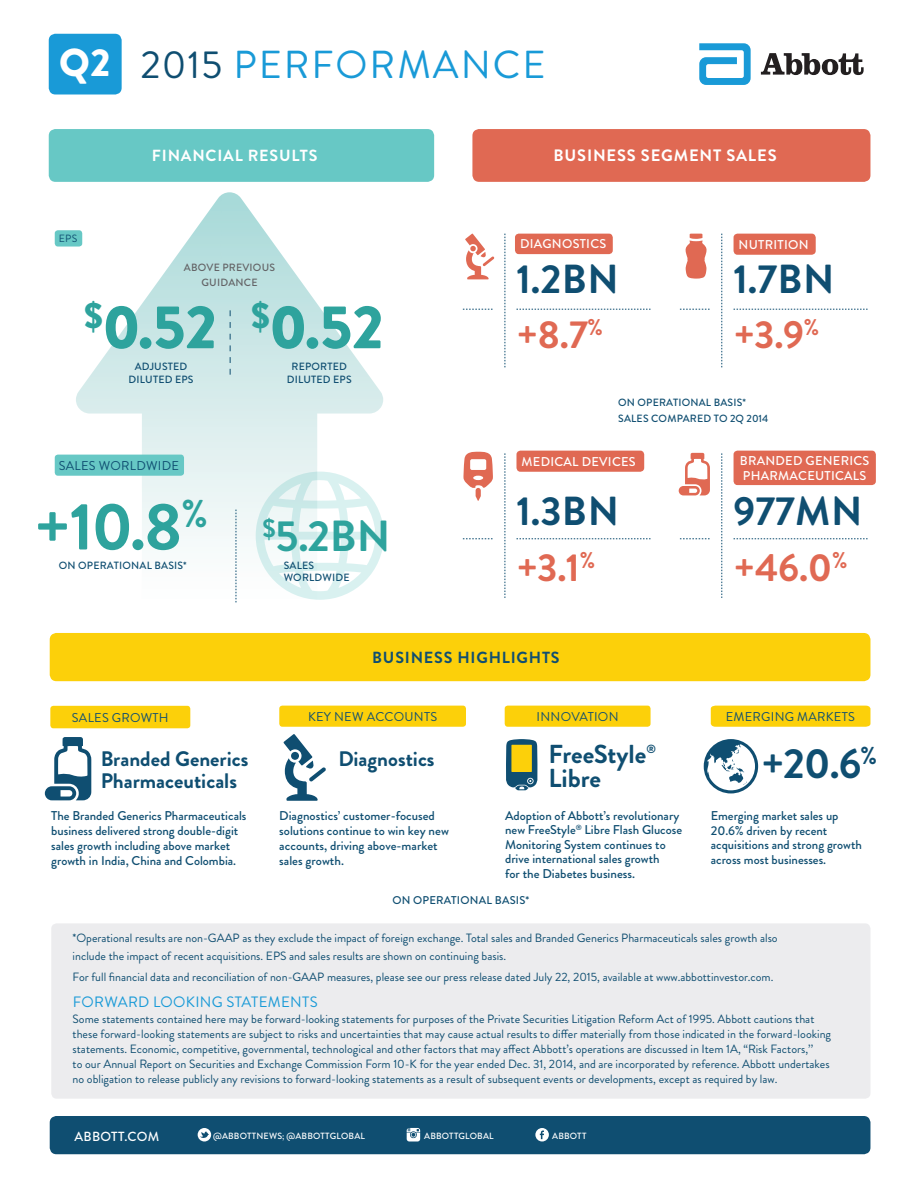
<style>
.page{position:relative;width:918px;height:1188px;background:#fff}
.page>*{position:absolute;margin:0;border:0;box-sizing:border-box;transform-origin:0 0}
.t1{font:700 66.45px "Brandon Grotesque";color:#2ea39d}
.t2{font:900 61.35px "Brandon Grotesque";color:#2ea39d}
.t3{font:700 43.5px "Brandon Grotesque";color:#2ea39d}
.t4{font:700 42px "Brandon Grotesque";color:#0f4e71}
.t5{font:700 40.5px "Brandon Grotesque";letter-spacing:.005em;color:#0f4e71}
.t6{font:700 39px "Brandon Grotesque";color:#e06953}
.t7{font:39px "Brandon Grotesque";letter-spacing:.05em;color:#199ad7}
.t8{font:900 39px "Brandon Grotesque";color:#fff}
.t9{font:700 25.95px/24px "Brandon Grotesque";color:#0f4e71}
.t10{font:700 21px/22.4px "Brandon Grotesque";color:#0f4e71}
.t11{font:700 16.5px "Brandon Grotesque";letter-spacing:.05em;color:#fff}
.t12{font:700 16.05px "Brandon Grotesque";letter-spacing:.05em;color:#0f4e71}
.t13{font:700 16.05px "Brandon Grotesque";letter-spacing:.05em;color:#fff}
.t14{font:15px "Brandon Grotesque";color:#199ad7}
.t15{font:500 13.2px "Brandon Grotesque";letter-spacing:.03em;color:#fff}
.t16{font:500 12.75px/15px "Brandon Grotesque";color:#0f4e71}
.t17{font:12.75px "Brandon Grotesque";letter-spacing:.02em;color:#0f4e71}
.t18{font:500 12.75px "Brandon Grotesque";letter-spacing:.02em;color:#fff}
.t19{font:12px/15px "Brandon Grotesque";color:#0f4e71}
.t20{font:500 11.25px "Brandon Grotesque";letter-spacing:.02em;color:#0f4e71}
.t21{font:500 10.5px/13.5px "Brandon Grotesque";letter-spacing:.02em;color:#0f4e71}
.t22{font:500 10.5px "Brandon Grotesque";letter-spacing:.02em;color:#636366}
.t23{font:10.5px "Brandon Grotesque";color:#0f4e71}
.t24{font:500 9px "Brandon Grotesque";letter-spacing:.02em;color:#fff}
.s1{color:#0f4e71}
</style>
<div class="page">
<div style="left:51px;top:923px;width:819px;height:176px;background:#ececee;border-radius:5px"></div>
<div style="left:49px;top:129px;width:385px;height:53px;background:#67c8c5;border-radius:7px"></div>
<svg style="left:76px;top:192px;width:307px;height:490px"></svg>
<div style="left:55px;top:230px;width:27px;height:17px;background:#67c8c5;border-radius:3px"></div>
<svg style="left:256px;top:472px;width:128px;height:128px"></svg>
<div style="left:55px;top:455px;width:129px;height:21px;background:#67c8c5;border-radius:3px"></div>
<svg style="left:236px;top:510px;width:1px;height:92px"></svg>
<div style="left:472px;top:129px;width:398px;height:53px;background:#e06953;border-radius:7px"></div>
<div style="left:515px;top:234px;width:98px;height:20px;background:#e06953;border-radius:4px"></div>
<svg style="left:505px;top:234px;width:1px;height:133px"></svg>
<svg style="left:516px;top:309px;width:135px;height:1px"></svg>
<svg style="left:463px;top:309px;width:30px;height:1px"></svg>
<svg style="left:465px;top:234px;width:29px;height:45px"></svg>
<div style="left:734px;top:234px;width:82px;height:21px;background:#e06953;border-radius:4px"></div>
<svg style="left:722px;top:234px;width:1px;height:133px"></svg>
<svg style="left:734px;top:309px;width:134px;height:1px"></svg>
<svg style="left:680px;top:309px;width:30px;height:1px"></svg>
<svg style="left:685px;top:234px;width:22px;height:45px"></svg>
<div style="left:516px;top:451px;width:128px;height:21px;background:#e06953;border-radius:4px"></div>
<svg style="left:505px;top:453px;width:1px;height:145px"></svg>
<svg style="left:516px;top:539px;width:135px;height:1px"></svg>
<svg style="left:463px;top:539px;width:30px;height:1px"></svg>
<svg style="left:463px;top:452px;width:30px;height:49px"></svg>
<svg style="left:679px;top:453px;width:31px;height:42px"></svg>
<div style="left:734px;top:451px;width:142px;height:34px;background:#e06953;border-radius:4px"></div>
<svg style="left:722px;top:453px;width:1px;height:145px"></svg>
<svg style="left:734px;top:539px;width:134px;height:1px"></svg>
<svg style="left:680px;top:539px;width:30px;height:1px"></svg>
<div style="left:50px;top:633px;width:820px;height:48px;background:#fcd00a;border-radius:7px"></div>
<div style="left:50px;top:1116px;width:820px;height:38px;background:#0f4e71;border-radius:7px"></div>
<svg style="left:198px;top:1128px;width:13px;height:14px"></svg>
<svg style="left:407px;top:1128px;width:13px;height:14px"></svg>
<svg style="left:535px;top:1128px;width:14px;height:14px"></svg>
<svg style="left:699px;top:43px;width:52px;height:42px"></svg>
<svg style="left:761px;top:53px;width:103px;height:22px"></svg>
<div style="left:49px;top:34px;width:73px;height:60px;background:#199ad7;border-radius:7px"></div>
<svg style="left:230px;top:310px;width:1px;height:65px"></svg>
<svg style="left:45px;top:737px;width:46px;height:63px"></svg>
<div style="left:505px;top:706px;width:146px;height:21px;background:#fcd00a;border-radius:3px"></div>
<svg style="left:506px;top:739px;width:32px;height:51px;background:#7b8e5e"></svg>
<div style="left:279px;top:706px;width:187px;height:21px;background:#fcd00a;border-radius:3px"></div>
<div style="left:50px;top:706px;width:140px;height:22px;background:#fcd00a;border-radius:3px"></div>
<div style="left:711px;top:706px;width:159px;height:21px;background:#fcd00a"></div>
<svg style="left:704px;top:739px;width:54px;height:54px"></svg>
<svg style="left:283px;top:734px;width:43px;height:67px"></svg>
<h3 class="t8" style="left:59px;top:35px;width:53px">q2</h3>
<p class="t23" style="left:59px;top:231px;width:20px">EPS</p>
<h3 class="t7" style="left:140px;top:38px;width:407px"><span class="s1">2015</span> PERFORMANCE</h3>
<h3 class="t13" style="left:152px;top:144px;width:167px">FINANCIAL RESULTS</h3>
<h3 class="t11" style="left:554px;top:144px;width:225px">BUSINESS SEGMENT SALES</h3>
<p class="t22" style="left:184px;top:260px;width:46px">ABOVE PRE</p>
<p class="t22" style="left:242px;top:260px;width:34px">VIOUS</p>
<p class="t22" style="left:202px;top:275px;width:23px">GUIDAN</p>
<p class="t22" style="left:244px;top:275px;width:14px">CE</p>
<p class="t18" style="left:520px;top:235px;width:88px">DIAGNOSTI CS</p>
<h3 class="t5" style="left:516px;top:251px;width:104px">1.2BN</h3>
<p class="t18" style="left:739px;top:235px;width:28px">NUTRITION</p>
<h3 class="t5" style="left:734px;top:251px;width:102px">1.7BN</h3>
<h2 class="t2" style="left:84px;top:284px;width:301px"><sup>$</sup>0.52 <sup>$</sup>0.52</h2>
<p class="t21" style="left:287px;top:359px;width:32px;text-indent:5px">REPORTED<br>DILUTED</p>
<p class="t21" style="left:129px;top:359px;width:47px;text-indent:6px">ADJUSTED<br>DILUTED</p>
<p class="t21" style="left:175px;top:373px;width:20px">EP S</p>
<p class="t21" style="left:333px;top:373px;width:20px">EP S</p>
<p class="t17" style="left:59px;top:456px;width:122px">SALES WORLDWIDE</p>
<h1 class="t1" style="left:34px;top:480px;width:175px">+10.8<sup>%</sup></h1>
<p class="t21" style="left:59px;top:559px;width:129px">On Operational Basis*</p>
<h3 class="t3" style="left:263px;top:506px;width:129px"><sup>$</sup>5.2BN</h3>
<p class="t21" style="left:284px;top:559px;width:68px;line-height:12px">Sales<br>Worldwide</p>
<h3 class="t6" style="left:516px;top:308px;width:88px">+8.7<sup>%</sup></h3>
<h3 class="t6" style="left:734px;top:308px;width:87px">+3.9<sup>%</sup></h3>
<p class="t21" style="left:618px;top:394px;width:152px;line-height:16.4px">On Operational Basis*<br>Sales compared to 2q 2014</p>
<p class="t18" style="left:522px;top:452px;width:116px">MEDICAL DEVICES</p>
<h3 class="t5" style="left:516px;top:483px;width:104px">1.3BN</h3>
<h3 class="t6" style="left:516px;top:540px;width:80px">+3.1<sup>%</sup></h3>
<p class="t18" style="left:740px;top:451px;width:18px">BRANDED</p>
<p class="t18" style="left:806px;top:451px;width:18px">GENERI</p>
<p class="t18" style="left:854px;top:451px;width:17px">CS</p>
<p class="t18" style="left:743px;top:466px;width:110px">PHARMACEUTI CALs</p>
<h3 class="t5" style="left:734px;top:483px;width:131px">977MN</h3>
<h3 class="t6" style="left:734px;top:540px;width:115px">+46.0<sup>%</sup></h3>
<h3 class="t12" style="left:372px;top:646px;width:189px">BUSINESS HIGHLIGHTS</h3>
<p class="t17" style="left:308px;top:707px;width:131px">Key NEW ACCOUNTS</p>
<p class="t17" style="left:72px;top:708px;width:98px">SALES GROWTH</p>
<h3 class="t10" style="left:101px;top:748px;width:149px">Branded Generics<br>Pharmaceuticals</h3>
<h3 class="t10" style="left:338px;top:748px;width:98px">Diagnostics</h3>
<p class="t16" style="left:51px;top:809px;width:197px">The Branded Generics Pharmaceuticals business delivered strong double-digit sales growth including above market growth in I ndia, China and Colombia.</p>
<p class="t16" style="left:279px;top:809px;width:171px">Diagnostics’ customer-focused solutions continue to win key new accounts, driving above-market sales growth.</p>
<p class="t17" style="left:537px;top:707px;width:83px">INNOVATION</p>
<h3 class="t9" style="left:549px;top:743px;width:109px">FreeStyle<sup>®<br></sup>Libre</h3>
<p class="t16" style="left:505px;top:809px;width:179px;line-height:14.4px">Adoption of Abbott’s revolutionary new FreeStyle<sup>®</sup> Libre Flash Glucose Monitoring System continues to drive international sales growth<br>for the Diabetes business.</p>
<p class="t20" style="left:392px;top:892px;width:139px">On Operational Basis*</p>
<p class="t17" style="left:726px;top:707px;width:131px">EMERGING MARKETS</p>
<h3 class="t4" style="left:761px;top:735px;width:117px">+20.6<sup>%</sup></h3>
<p class="t16" style="left:711px;top:809px;width:153px;line-height:14.5px">Emerging market sales up<br>20.6% driven by recent acquisitions and strong growth across most businesses.</p>
<p class="t19" style="left:73px;top:929px;width:707px;line-height:18px">*Operational results are non-GAAP as they exclude the impact of foreign exchange. Total sales and Branded Generics Pharmaceuticals sales growth also include the impact of recent acquisitions. EPS and sales results are shown on continuing basis.</p>
<p class="t19" style="left:73px;top:970px;width:702px">For full financial data and reconciliation of non-GAAP measures, please see our press release dated July 22, 2015, available at www.abbottinvestor.com.</p>
<p class="t14" style="left:73px;top:991px;width:21px">Forward</p>
<p class="t14" style="left:153px;top:991px;width:19px">Looking</p>
<p class="t14" style="left:226px;top:991px;width:19px">Statements</p>
<p class="t19" style="left:73px;top:1011px;width:760px">Some statements contained here may be forward-looking statements for purposes of the Private Securities Litigation Reform Act of 1995. Abbott cautions that these forward-looking statements are subject to risks and uncertainties that may cause actual results to differ materially from those indicated in the forward-looking statements. Economic, competitive, governmental, technological and other factors that may affect Abbott’s operations are discussed in Item 1A, “Risk Factors,’’<br>to our Annual Report on Securities and Exchange Commission Form 10-K for the year ended Dec. 31, 2014, and are incorporated by reference. Abbott undertakes no obligation to release publicly any revisions to forward-looking statements as a result of subsequent events or developments, except as required by law.</p>
<p class="t15" style="left:75px;top:1127px;width:10px">Abb</p>
<p class="t15" style="left:101px;top:1127px;width:59px">ott.com</p>
<p class="t24" style="left:213px;top:1129px;width:16px">@Abb</p>
<p class="t24" style="left:240px;top:1129px;width:63px">ottN ews; @Abb</p>
<p class="t24" style="left:313px;top:1129px;width:53px">ottGlobal</p>
<p class="t24" style="left:424px;top:1129px;width:7px">Abb</p>
<p class="t24" style="left:442px;top:1129px;width:53px">ottGlobal</p>
<p class="t24" style="left:552px;top:1129px;width:7px">Abb</p>
<p class="t24" style="left:570px;top:1129px;width:18px">otT</p>
</div>
